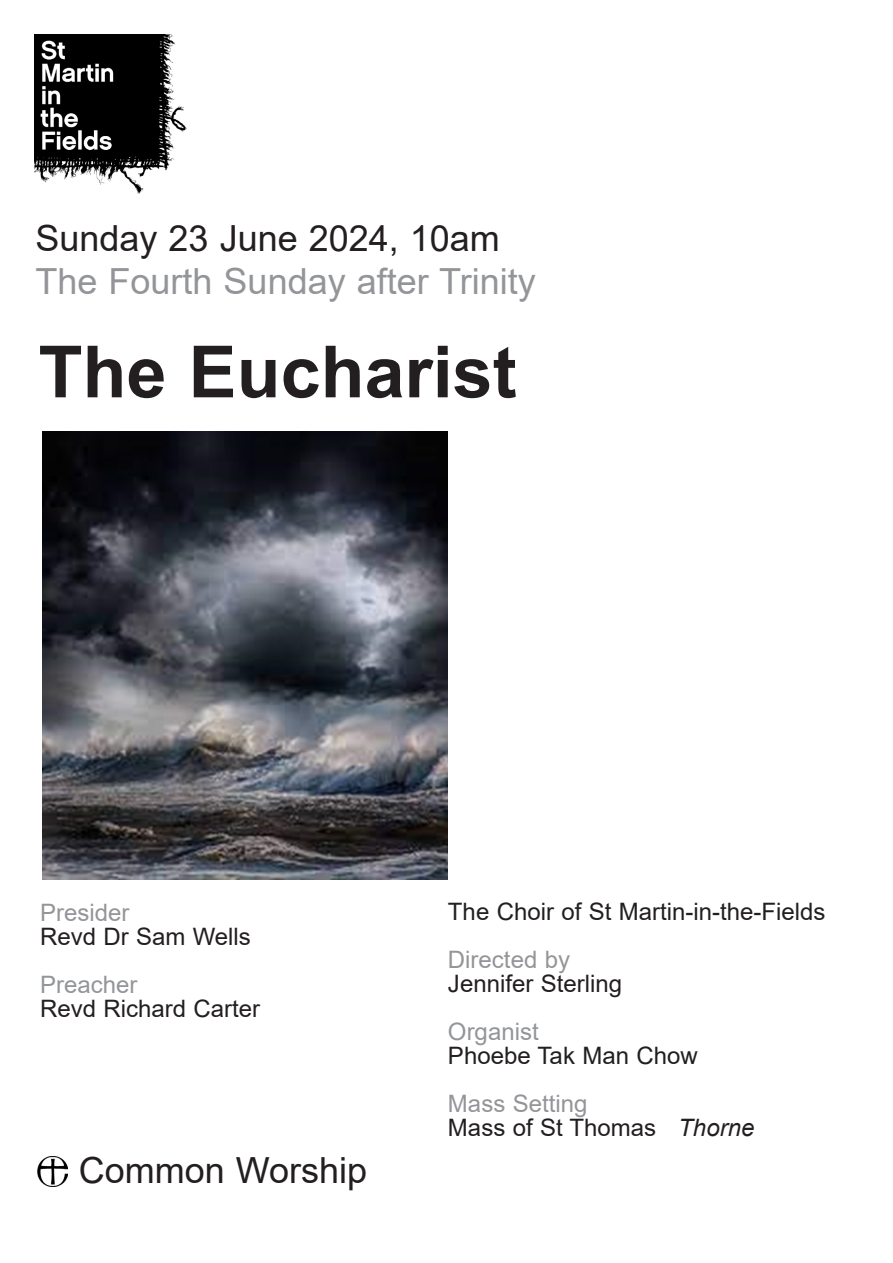
<style>
.page{position:relative;width:893px;height:1263px;background:#fff}
.page>*{position:absolute;margin:0;border:0;box-sizing:border-box;transform-origin:0 0}
.t1{font:700 72px "Arial";color:#231f20}
.t2{font:36px "Arial";color:#231f20}
.t3{font:36px "Arial";color:#939598}
.t4{font:24px "Arial";color:#231f20}
.t5{font:24px "Arial";color:#939598}
.s1{font-style:italic}
</style>
<div class="page">
<img style="left:37px;top:1156px;width:30px;height:30px">
<img style="left:34px;top:34px;width:153px;height:160px">
<img style="left:43px;top:432px;width:405px;height:447px">
<p class="t2" style="left:36px;top:213px;width:466px">Sunday 23 June 2024, 10am</p>
<p class="t3" style="left:36px;top:257px;width:502px">The Fourth Sunday after Trinity</p>
<p class="t1" style="left:39px;top:321px;width:480px">The Eucharist</p>
<p class="t5" style="left:40px;top:895px;width:91px">Presider</p>
<p class="t4" style="left:40px;top:919px;width:212px">Revd Dr Sam Wells</p>
<p class="t5" style="left:40px;top:967px;width:99px">Preacher</p>
<p class="t4" style="left:40px;top:991px;width:222px">Revd Richard Carter</p>
<p class="t2" style="left:79px;top:1145px;width:290px">Common Worship</p>
<p class="t4" style="left:448px;top:895px;width:379px">The Choir of St Martin-in-the-Fields</p>
<p class="t5" style="left:448px;top:943px;width:124px">Directed by</p>
<p class="t4" style="left:448px;top:967px;width:176px">Jennifer Sterling</p>
<p class="t5" style="left:448px;top:1015px;width:92px">Organist</p>
<p class="t4" style="left:448px;top:1039px;width:251px">Phoebe Tak Man Chow</p>
<p class="t5" style="left:448px;top:1087px;width:141px">Mass Setting</p>
<p class="t4" style="left:448px;top:1111px;width:308px">Mass of St Thomas <span class="s1">Thorne</span></p>
</div>
